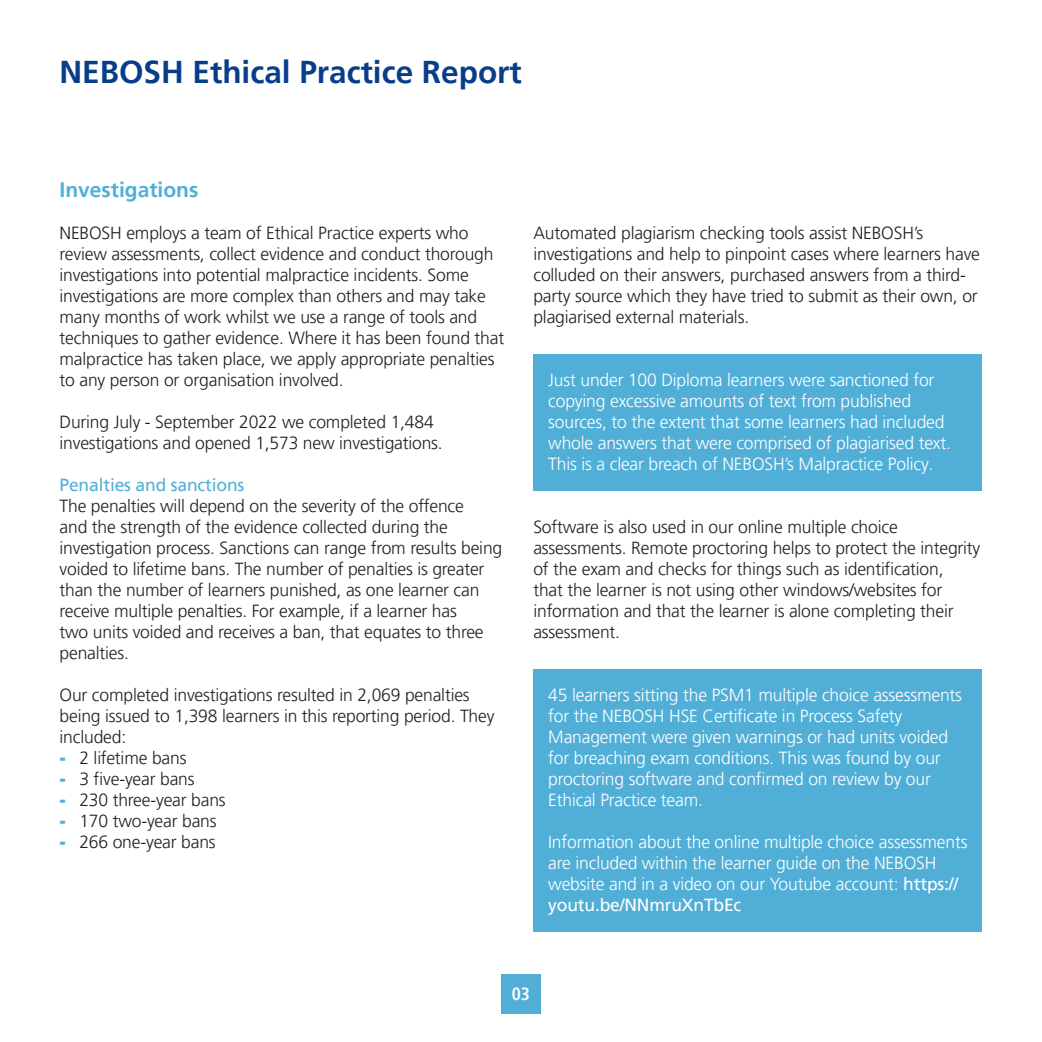
<style>
.page{position:relative;width:1042px;height:1042px;background:#fff}
.page>*{position:absolute;margin:0;border:0;box-sizing:border-box;transform-origin:0 0}
.t1{font:700 31.5px "Frutiger LT Pro";color:#083e89}
.t2{font:700 21px "Frutiger LT Pro";color:#51afd7}
.t3{font:300 17.5px/21px "Frutiger LT Pro";letter-spacing:-.01em;color:#231f20}
.t4{font:300 17.5px/21px "Frutiger LT Pro";letter-spacing:-.01em;color:#fff}
.t5{font:17.5px "Frutiger LT Pro";letter-spacing:-.01em;color:#51afd7}
.t6{font:700 condensed 17.5px "Frutiger LT Pro";color:#fff}
.s1{font-weight:900;color:#51afd7}
.s2{font-weight:400}
</style>
<div class="page">
<div style="left:533px;top:354px;width:448px;height:137px;background:#51afd7"></div>
<div style="left:533px;top:669px;width:448px;height:263px;background:#51afd7"></div>
<div style="left:501px;top:974px;width:40px;height:39px;background:#51afd7"></div>
<h1 class="t1" style="left:60px;top:53px;width:464px">NEBOSH Ethical Practice Report</h1>
<p class="t2" style="left:60px;top:177px;width:140px">Investigations</p>
<p class="t3" style="left:60px;top:222px;width:446px">NEBOSH employs a team of Ethical Practice experts who review assessments, collect evidence and conduct thorough investigations into potential malpractice incidents. Some investigations are more complex than others and may take many months of work whilst we use a range of tools and techniques to gather evidence. Where it has been found that malpractice has taken place, we apply appropriate penalties to any person or organisation involved.</p>
<p class="t3" style="left:60px;top:411px;width:385px">During July - September 2022 we completed 1,484 investigations and opened 1,573 new investigations.</p>
<p class="t5" style="left:60px;top:474px;width:186px">Penalties and sanctions</p>
<p class="t3" style="left:60px;top:495px;width:444px">The penalties will depend on the severity of the offence<br>and the strength of the evidence collected during the investigation process. Sanctions can range from results being voided to lifetime bans. The number of penalties is greater than the number of learners punished, as one learner can receive multiple penalties. For example, if a learner has<br>two units voided and receives a ban, that equates to three penalties.</p>
<p class="t3" style="left:60px;top:684px;width:436px">Our completed investigations resulted in 2,069 penalties being issued to 1,398 learners in this reporting period. They included:</p>
<p class="t3" style="left:60px;top:747px;width:128px"><span class="s1">-</span> 2 lifetime bans</p>
<p class="t3" style="left:60px;top:768px;width:137px"><span class="s1">-</span> 3 five-year bans</p>
<p class="t3" style="left:60px;top:789px;width:168px"><span class="s1">-</span> 230 three-year bans</p>
<p class="t3" style="left:60px;top:810px;width:159px"><span class="s1">-</span> 170 two-year bans</p>
<p class="t3" style="left:60px;top:831px;width:158px"><span class="s1">-</span> 266 one-year bans</p>
<p class="t3" style="left:533px;top:222px;width:448px">Automated plagiarism checking tools assist NEBOSH’s investigations and help to pinpoint cases where learners have colluded on their answers, purchased answers from a third&shy;party source which they have tried to submit as their own, or plagiarised external materials.</p>
<p class="t4" style="left:548px;top:369px;width:404px">Just under 100 Diploma learners were sanctioned for copying excessive amounts of text from published sources, to the extent that some learners had included whole answers that were comprised of plagiarised text.<br>This is a clear breach of NEBOSH’s Malpractice Policy.</p>
<p class="t3" style="left:533px;top:516px;width:448px">Software is also used in our online multiple choice assessments. Remote proctoring helps to protect the integrity of the exam and checks for things such as identification,<br>that the learner is not using other windows/websites for information and that the learner is alone completing their assessment.</p>
<p class="t4" style="left:548px;top:684px;width:415px">45 learners sitting the PSM1 multiple choice assessments for the NEBOSH HSE Certificate in Process Safety Management were given warnings or had units voided for breaching exam conditions. This was found by our proctoring software and confirmed on review by our Ethical Practice team.</p>
<p class="t4" style="left:548px;top:831px;width:421px">Information about the online multiple choice assessments are included within the learner guide on the NEBOSH website and in a video on our Youtube account: <span class="s2">https:// youtu.be/NNmruXnTbEc</span></p>
<p class="t6" style="left:512px;top:984px;width:20px">03</p>
</div>
